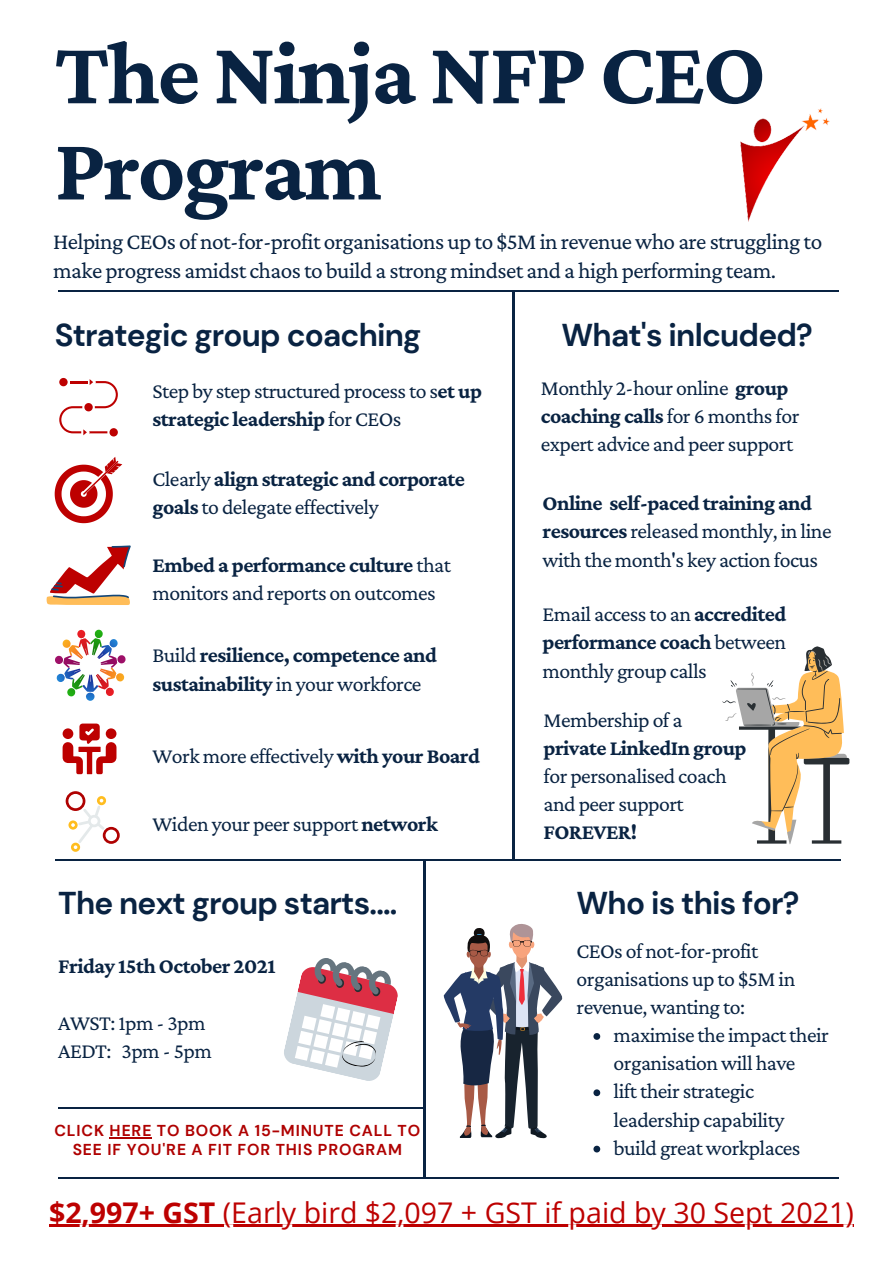
<style>
.page{position:relative;width:894px;height:1264px;background:#fff}
.page>*{position:absolute;margin:0;border:0;box-sizing:border-box;transform-origin:0 0}
.t1{font:700 91.65px/96.1px "Crimson Pro";letter-spacing:-.025em;color:#092342}
.t2{font:700 31.5px "DM Sans";letter-spacing:-.025em;color:#092342}
.t3{font:28.5px "Open Sans";color:#bd0000}
.t4{font:23.25px/29.2px "Crimson Pro";letter-spacing:-.025em;color:#092342}
.t5{font:21.75px/28.2px "Crimson Pro";letter-spacing:-.025em;color:#092342}
.t6{font:700 21.75px/28.2px "Crimson Pro";letter-spacing:-.025em;color:#092342}
.t7{font:700 15.75px/19.2px "DM Sans";letter-spacing:.055em;color:#af0101;text-align:center}
.s1{font-weight:700}
.s2{font-weight:400}
</style>
<div class="page">
<hr style="left:512px;top:291px;width:2px;height:568px;background:#092342">
<hr style="left:423px;top:860px;width:2px;height:318px;background:#092342">
<svg style="left:722px;top:646px;width:127px;height:198px"></svg>
<hr style="left:56px;top:859px;width:784px;height:1px;background:#092342">
<hr style="left:58px;top:291px;width:780px;height:1px;background:#092342">
<hr style="left:58px;top:1177px;width:780px;height:1px;background:#092342">
<hr style="left:58px;top:1107px;width:366px;height:1px;background:#092342">
<img style="left:740px;top:108px;width:90px;height:114px">
<svg style="left:284px;top:958px;width:114px;height:123px"></svg>
<img style="left:55px;top:629px;width:71px;height:71px">
<svg style="left:55px;top:457px;width:67px;height:66px"></svg>
<svg style="left:59px;top:379px;width:59px;height:56px"></svg>
<svg style="left:46px;top:545px;width:85px;height:60px"></svg>
<svg style="left:63px;top:723px;width:53px;height:51px"></svg>
<div style="left:106px;top:728px;width:10px;height:11px;background:#bd0000;border-radius:50%"></div>
<div style="left:63px;top:728px;width:10px;height:11px;background:#bd0000;border-radius:50%"></div>
<svg style="left:443px;top:924px;width:119px;height:214px"></svg>
<svg style="left:66px;top:791px;width:54px;height:60px"></svg>
<svg style="left:593px;top:1033px;width:7px;height:6px"></svg>
<svg style="left:593px;top:1089px;width:7px;height:7px"></svg>
<svg style="left:593px;top:1145px;width:7px;height:7px"></svg>
<hr style="left:110px;top:1137px;width:42px;height:1px;background:#af0101">
<hr style="left:49px;top:1224px;width:166px;height:2px;background:#bd0000">
<hr style="left:215px;top:1224px;width:638px;height:2px;background:#bd0000">
<p class="t1" style="left:55px;top:24px;width:712px">The Ninja NFP CEO<br>Program</p>
<p class="t4" style="left:53px;top:226px;width:770px">Helping CEOs of not-for-profit organisations up to $5M in revenue who are struggling to make progress amidst chaos to build a strong mindset and a high performing team.</p>
<p class="t2" style="left:55px;top:315px;width:368px">Strategic group coaching</p>
<p class="t5" style="left:152px;top:377px;width:331px">Step by step structured process to s<span class="s1">et up strategic leadership</span> for CEOs</p>
<p class="t6" style="left:152px;top:464px;width:314px"><span class="s2">Clearly</span> align strategic and corporate goals <span class="s2">to delegate effectively</span></p>
<p class="t5" style="left:152px;top:550px;width:300px"><span class="s1">Embed a performance culture</span> that monitors and reports on outcomes</p>
<p class="t6" style="left:152px;top:641px;width:286px"><span class="s2">Build</span> resilience, competence and sustainability <span class="s2">in your workforce</span></p>
<p class="t5" style="left:152px;top:742px;width:329px">Work more effectively <span class="s1">with your Board</span></p>
<p class="t5" style="left:152px;top:809px;width:287px">Widen your peer support <span class="s1">network</span></p>
<p class="t2" style="left:58px;top:882px;width:340px">The next group starts....</p>
<p class="t6" style="left:58px;top:951px;width:219px">Friday 15th October 2021</p>
<p class="t5" style="left:58px;top:1008px;width:149px">AWST: 1pm - 3pm</p>
<p class="t5" style="left:58px;top:1036px;width:155px">AEDT: 3pm - 5pm</p>
<p class="t7" style="left:54px;top:1120px;width:367px">CLICK HERE TO BOOK A 15-MINUTE CALL TO<br>SEE IF YOU'RE A FIT FOR THIS PROGRAM</p>
<p class="t2" style="left:561px;top:315px;width:253px">What's inlcuded?</p>
<p class="t5" style="left:540px;top:373px;width:260px">Monthly 2-hour online <span class="s1">group coaching calls</span> for 6 months for expert advice and peer support</p>
<p class="t5" style="left:542px;top:488px;width:290px"><span class="s1">Online self-paced training and resources</span> released monthly, in line with the month's key action focus</p>
<p class="t5" style="left:542px;top:599px;width:245px;text-align:justify">Email access to an <span class="s1">accredited performance coach</span> between monthly group calls</p>
<p class="t5" style="left:543px;top:705px;width:140px">Membership of a</p>
<p class="t5" style="left:543px;top:733px;width:204px"><span class="s1">private LinkedIn group </span>for personalised coach and peer support</p>
<p class="t6" style="left:543px;top:817px;width:95px">FOREVER!</p>
<p class="t2" style="left:576px;top:883px;width:224px">Who is this for?</p>
<p class="t5" style="left:576px;top:936px;width:220px">CEOs of not-for-profit organisations up to $5M in revenue, wanting to:</p>
<p class="t5" style="left:613px;top:1020px;width:217px">maximise the impact their organisation will have</p>
<p class="t5" style="left:613px;top:1076px;width:172px">lift their strategic leadership capability</p>
<p class="t5" style="left:613px;top:1133px;width:188px">build great workplaces</p>
<p class="t3" style="left:49px;top:1192px;width:806px"><span class="s1">$2,997+ GST</span> (Early bird $2,097 + GST if paid by 30 Sept 2021)</p>
</div>
